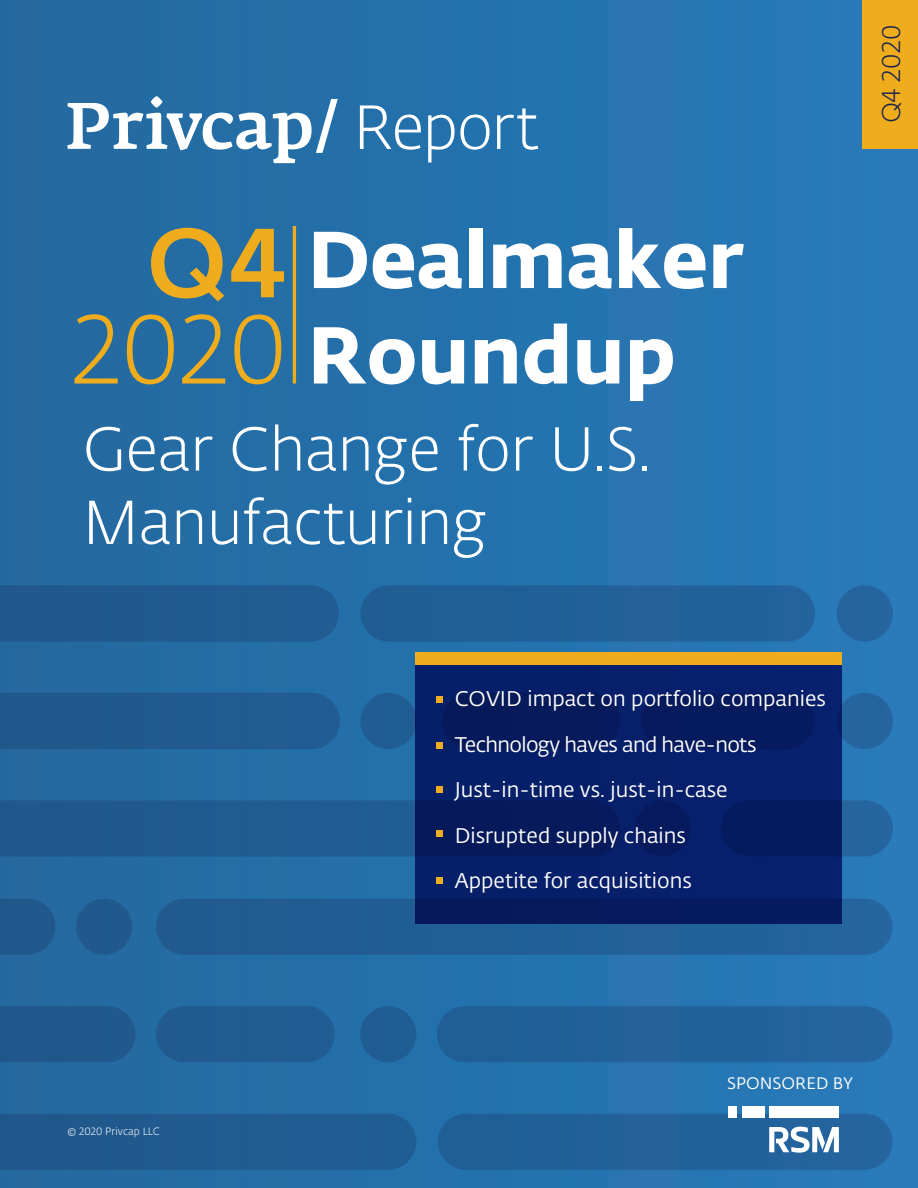
<style>
.page{position:relative;width:918px;height:1188px;background:#fff}
.page>*{position:absolute;margin:0;border:0;box-sizing:border-box;transform-origin:0 0}
.t1{font:300 96.9px "Fedra Sans Alt Pro";color:#efac1c}
.t2{font:500 96.9px "Fedra Sans Alt Pro";color:#efac1c}
.t3{font:700 79.5px "Fedra Sans Alt Pro";color:#fff}
.BodyCopy_ParaIndent{font:300 61.5px "Fedra Sans Alt Pro";letter-spacing:-.025em;color:#fff}
.MainHeadline{font:300 61.2px/73.3px "Fedra Sans Alt Pro";letter-spacing:-.005em;color:#fff}
.t4{font:300 25.5px "Fedra Sans Alt Pro";letter-spacing:.01em;color:#19234e}
.MainHeadline-2{font:21px "Fedra Sans Alt Pro";color:#fff}
.MainHeadline-3{font:21px "Fedra Sans Alt Pro";letter-spacing:-.03em;color:#fff}
.t5{font:16.5px "Fedra Sans Alt Pro";color:#fff}
.t6{font:300 10.5px "Fedra Sans Alt Pro";color:#fff}
</style>
<div class="page">
<div style="left:0;top:0;width:422px;height:1188px;background:#246ca5"></div>
<div style="left:422px;top:0;width:496px;height:1188px;background:#2676b3"></div>
<div style="left:360px;top:585px;width:455px;height:57px;background:#216098;border-radius:28px"></div>
<div style="left:0;top:585px;width:339px;height:57px;background:#215a8e"></div>
<div style="left:837px;top:585px;width:56px;height:57px;background:#25659f;border-radius:28px"></div>
<div style="left:0;top:693px;width:340px;height:56px;background:#215a8e"></div>
<div style="left:0;top:800px;width:415px;height:57px;background:#215a90"></div>
<div style="left:721px;top:800px;width:172px;height:57px;background:#25659f;border-radius:28px"></div>
<div style="left:837px;top:693px;width:56px;height:56px;background:#25659f;border-radius:50%"></div>
<div style="left:360px;top:693px;width:57px;height:56px;background:#205d93;border-radius:50%"></div>
<div style="left:0;top:1114px;width:416px;height:56px;background:#215a90"></div>
<div style="left:438px;top:1114px;width:455px;height:56px;background:#22619a;border-radius:28px"></div>
<div style="left:156px;top:1006px;width:179px;height:56px;background:#215b90;border-radius:28px"></div>
<div style="left:437px;top:1006px;width:456px;height:56px;background:#22619a;border-radius:28px"></div>
<div style="left:156px;top:899px;width:737px;height:56px;background:#215e95;border-radius:28px"></div>
<div style="left:76px;top:899px;width:56px;height:56px;background:#21598d;border-radius:50%"></div>
<svg style="left:0;top:899px;width:55px;height:56px"></svg>
<div style="left:0;top:1006px;width:136px;height:56px;background:#21598d"></div>
<div style="left:360px;top:1006px;width:56px;height:56px;background:#205d93;border-radius:50%"></div>
<div style="left:862px;top:0;width:56px;height:148px;background:#efac1c"></div>
<svg style="left:67px;top:96px;width:271px;height:67px"></svg>
<hr style="left:293px;top:226px;width:3px;height:158px;background:#efac1c">
<div style="left:415px;top:652px;width:426px;height:271px;background:linear-gradient(to right,#061d62,#071e68)"></div>
<div style="left:453px;top:689px;width:378px;height:209px;background:#231f20;opacity:.1"></div>
<div style="left:769px;top:1106px;width:70px;height:12px;background:#fff"></div>
<div style="left:728px;top:1106px;width:9px;height:12px;background:#fff"></div>
<div style="left:742px;top:1106px;width:22px;height:12px;background:#fff"></div>
<svg style="left:769px;top:1127px;width:70px;height:26px"></svg>
<div style="left:415px;top:652px;width:426px;height:13px;background:#efac1c"></div>
<div style="left:436px;top:697px;width:7px;height:6px;background:#efac1c"></div>
<div style="left:436px;top:742px;width:7px;height:6px;background:#efac1c"></div>
<div style="left:436px;top:786px;width:7px;height:6px;background:#efac1c"></div>
<div style="left:436px;top:878px;width:7px;height:6px;background:#efac1c"></div>
<div style="left:436px;top:830px;width:7px;height:6px;background:#efac1c"></div>
<p class="t2" style="left:147px;top:189px;width:142px">Q4</p>
<p class="BodyCopy_ParaIndent" style="left:353px;top:86px;width:187px">Report</p>
<p class="t3" style="left:307px;top:196px;width:438px">Dealmaker</p>
<p class="t1" style="left:72px;top:285px;width:216px">2020</p>
<p class="t3" style="left:307px;top:292px;width:370px">Roundup</p>
<p class="MainHeadline" style="left:82px;top:411px;width:570px">Gear Change for U.S.<br>Manufacturing</p>
<p class="MainHeadline-2" style="left:455px;top:684px;width:373px">COVID impact on portfolio companies</p>
<p class="MainHeadline-3" style="left:455px;top:730px;width:303px">Technology haves and have-nots</p>
<p class="MainHeadline-2" style="left:455px;top:775px;width:274px">Just-in-time vs. just-in-case</p>
<p class="MainHeadline-2" style="left:455px;top:821px;width:233px">Disrupted supply chains</p>
<p class="MainHeadline-2" style="left:455px;top:866px;width:239px">Appetite for acquisitions</p>
<p class="t4" style="left:874px;top:123px;width:100px;rotate:-90deg">Q4 2020</p>
<p class="t6" style="left:68px;top:1124px;width:94px">© 2020 Privcap LLC</p>
<p class="t5" style="left:727px;top:1071px;width:127px">SPONSORED BY</p>
</div>
